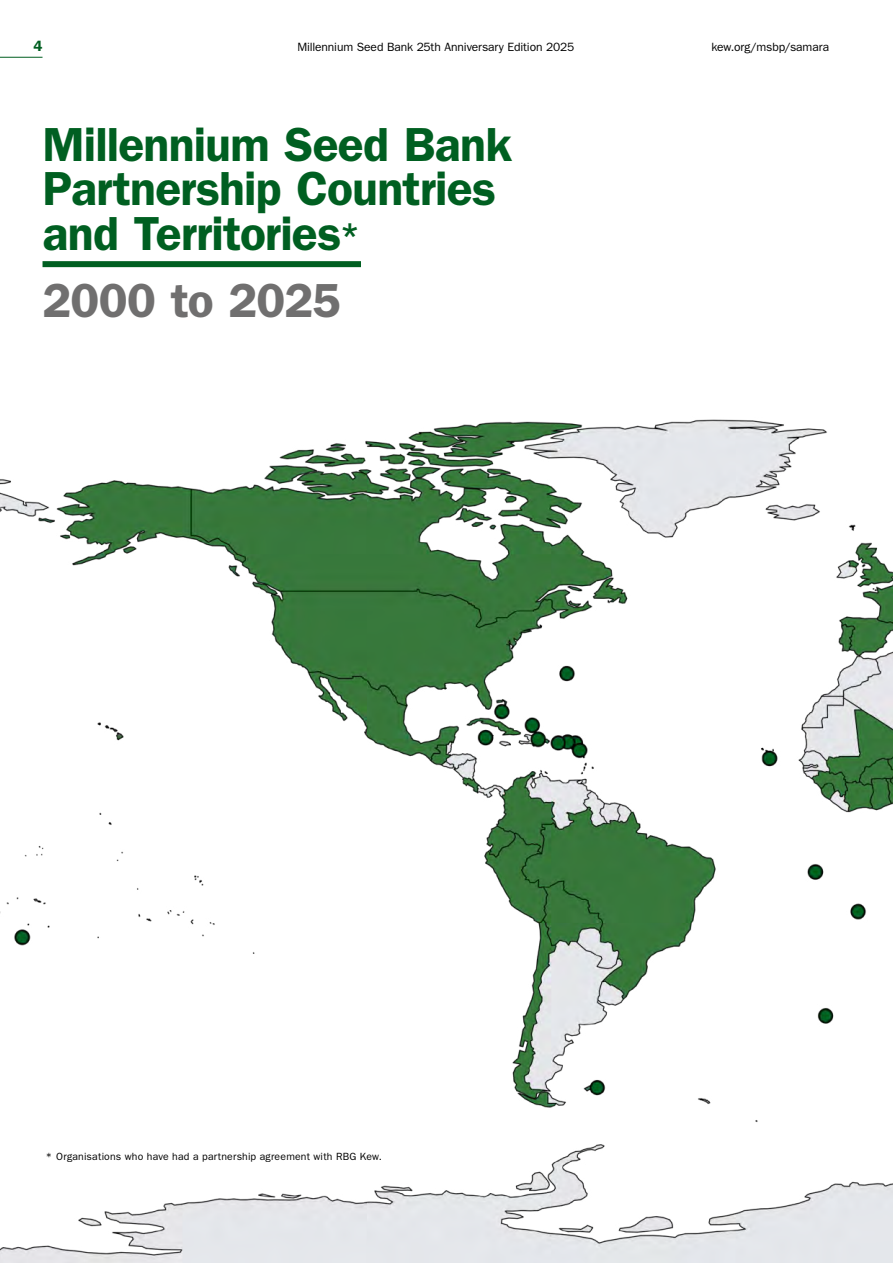
<style>
.page{position:relative;width:893px;height:1263px;background:#fff}
.page>*{position:absolute;margin:0;border:0;box-sizing:border-box;transform-origin:0 0}
.headers{font:600 48px/45px "ITC Franklin Gothic Std";letter-spacing:-.02em;color:#005f21}
.headers-2{font:600 48px "ITC Franklin Gothic Std";letter-spacing:-.015em;color:#706f6f}
.t1{font:600 15px "ITC Franklin Gothic Std";color:#005f21}
.t2{font:12px "ITC Franklin Gothic Std";letter-spacing:-.01em;color:#000}
.Org_photo_description{font:10.5px "ITC Franklin Gothic Std";letter-spacing:.02em;color:#000}
.s1{font-size:36px}
</style>
<div class="page">
<div style="left:43px;top:261px;width:318px;height:6px;background:#005f21"></div>
<img style="left:0;top:419px;width:893px;height:844px">
<hr style="left:0;top:57px;width:43px;height:1px;background:#005f21">
<p class="t1" style="left:34px;top:37px;width:10px">4</p>
<p class="t2" style="left:297px;top:40px;width:279px">Millennium Seed Bank 25th Anniversary Edition 2025</p>
<p class="t2" style="left:711px;top:40px;width:119px">kew.org/msbp/samara</p>
<p class="headers" style="left:43px;top:122px;width:471px">Millennium Seed Bank<br>Partnership Countries and Territories<span class="s1">*</span></p>
<p class="headers-2" style="left:43px;top:272px;width:300px">2000 to 2025</p>
<p class="Org_photo_description" style="left:46px;top:1150px;width:338px">* Organisations who have had a partnership agreement with RBG Kew.</p>
</div>
